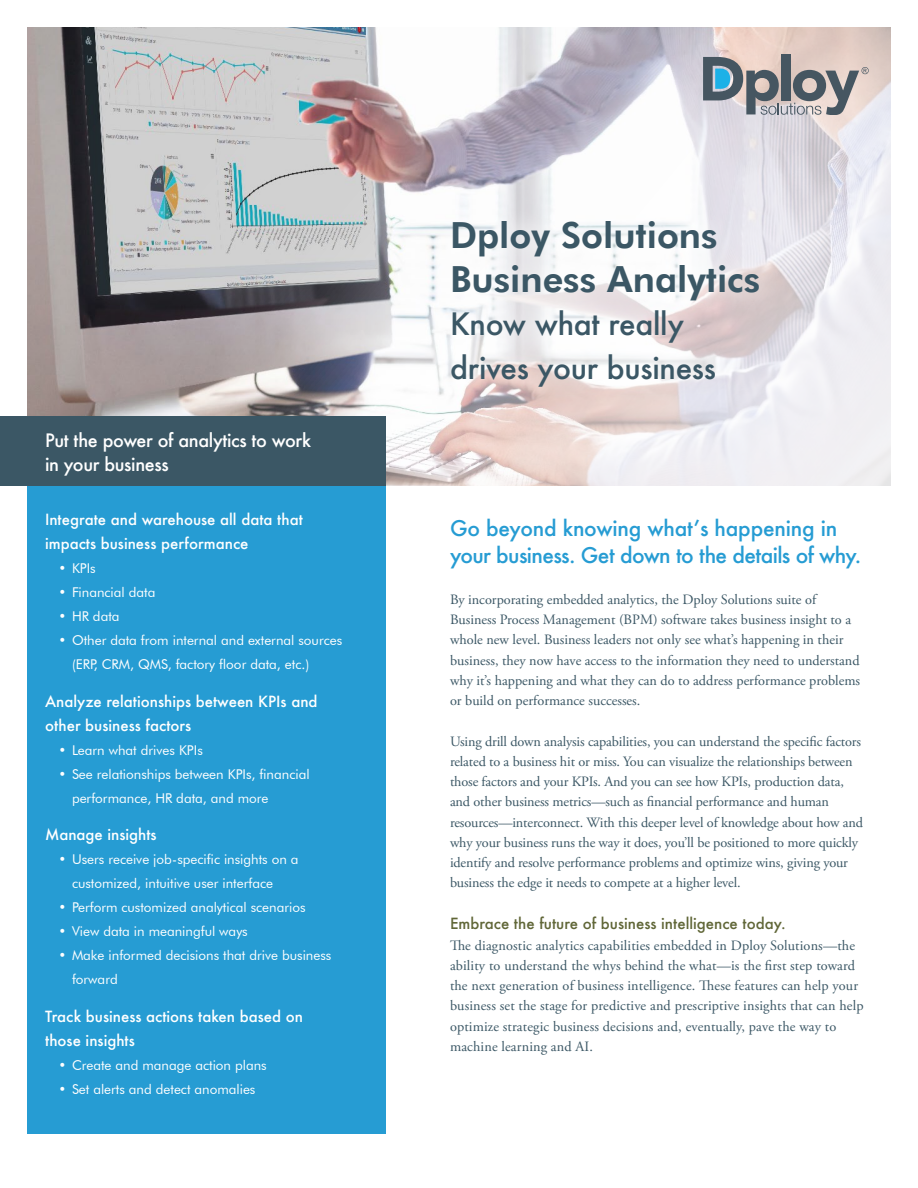
<style>
.page{position:relative;width:918px;height:1188px;background:#fff}
.page>*{position:absolute;margin:0;border:0;box-sizing:border-box;transform-origin:0 0}
.t1{font:700 36px/43.5px "Futura BT";color:#3b5765}
.t2{font:500 30px/43.5px "Futura";letter-spacing:-.01em;color:#3b5765}
.t3{font:500 21px/27px "Futura";letter-spacing:-.025em;color:#269cd3}
.t4{font:500 18px/24px "Futura";letter-spacing:-.02em;color:#fff}
.t5{font:500 15px/24px "Futura";color:#fff}
.t6{font:500 15px "Futura";color:#606637}
.t7{font:14.25px/20.2px "Adobe Garamond Pro";color:#3b5765}
.t8{font:13.5px/24px "Futura BT";color:#fff}
</style>
<div class="page">
<img style="left:27px;top:27px;width:864px;height:459px">
<div style="left:27px;top:454px;width:358px;height:680px;background:#269cd3"></div>
<div style="left:0;top:417px;width:385px;height:69px;background:#3b5765"></div>
<svg style="left:430px;top:200px;width:350px;height:207px"></svg>
<div style="left:781px;top:54px;width:9px;height:46px;background:#465661"></div>
<svg style="left:703px;top:57px;width:166px;height:58px;background:#9f9fa3"></svg>
<p class="t4" style="left:45px;top:428px;width:268px">Put the power of analytics to work in your business</p>
<p class="t5" style="left:45px;top:508px;width:259px">Integrate and warehouse all data that impacts business performance</p>
<p class="t8" style="left:58px;top:556px;width:39px">• KPIs</p>
<p class="t8" style="left:58px;top:580px;width:98px">• Financial data</p>
<p class="t8" style="left:58px;top:604px;width:63px">• HR data</p>
<p class="t8" style="left:72px;top:628px;width:272px;text-indent:-14px">• Other data from internal and external sources (ERP, CRM, QMS, factory floor data, etc.)</p>
<p class="t5" style="left:45px;top:689px;width:274px">Analyze relationships between KPIs and other business factors</p>
<p class="t8" style="left:58px;top:738px;width:146px">• Learn what drives KPIs</p>
<p class="t8" style="left:72px;top:762px;width:239px;text-indent:-14px">• See relationships between KPIs, financial performance, HR data, and more</p>
<p class="t5" style="left:45px;top:823px;width:113px">Manage insights</p>
<p class="t8" style="left:72px;top:847px;width:228px;text-indent:-14px">• Users receive job-specific insights on a customized, intuitive user interface</p>
<p class="t8" style="left:58px;top:895px;width:249px">• Perform customized analytical scenarios</p>
<p class="t8" style="left:58px;top:919px;width:191px">• View data in meaningful ways</p>
<p class="t8" style="left:72px;top:943px;width:261px;text-indent:-14px">• Make informed decisions that drive business forward</p>
<p class="t5" style="left:45px;top:1004px;width:259px">Track business actions taken based on those insights</p>
<p class="t8" style="left:58px;top:1053px;width:210px">• Create and manage action plans</p>
<p class="t8" style="left:58px;top:1077px;width:198px">• Set alerts and detect anomalies</p>
<h1 class="t1" style="left:450px;top:213px;width:312px">Dploy Solutions<br>Business Analytics</h1>
<h2 class="t2" style="left:450px;top:302px;width:268px">Know what really drives your business</h2>
<h3 class="t3" style="left:450px;top:514px;width:413px">Go beyond knowing what’s happening in your business. Get down to the details of why.</h3>
<p class="t7" style="left:450px;top:590px;width:412px">By incorporating embedded analytics, the Dploy Solutions suite of Business Process Management (BPM) software takes business insight to a whole new level. Business leaders not only see what’s happening in their business, they now have access to the information they need to understand why it’s happening and what they can do to address performance problems or build on performance successes.</p>
<p class="t7" style="left:450px;top:732px;width:415px">Using drill down analysis capabilities, you can understand the specific factors related to a business hit or miss. You can visualize the relationships between those factors and your KPIs. And you can see how KPIs, production data, and other business metrics—such as financial performance and human resources—interconnect. With this deeper level of knowledge about how and why your business runs the way it does, you’ll be positioned to more quickly identify and resolve performance problems and optimize wins, giving your business the edge it needs to compete at a higher level.</p>
<p class="t6" style="left:450px;top:914px;width:337px">Embrace the future of business intelligence today.</p>
<p class="t7" style="left:450px;top:936px;width:415px">The diagnostic analytics capabilities embedded in Dploy Solutions—the ability to understand the whys behind the what—is the first step toward the next generation of business intelligence. These features can help your business set the stage for predictive and prescriptive insights that can help optimize strategic business decisions and, eventually, pave the way to machine learning and AI.</p>
</div>
